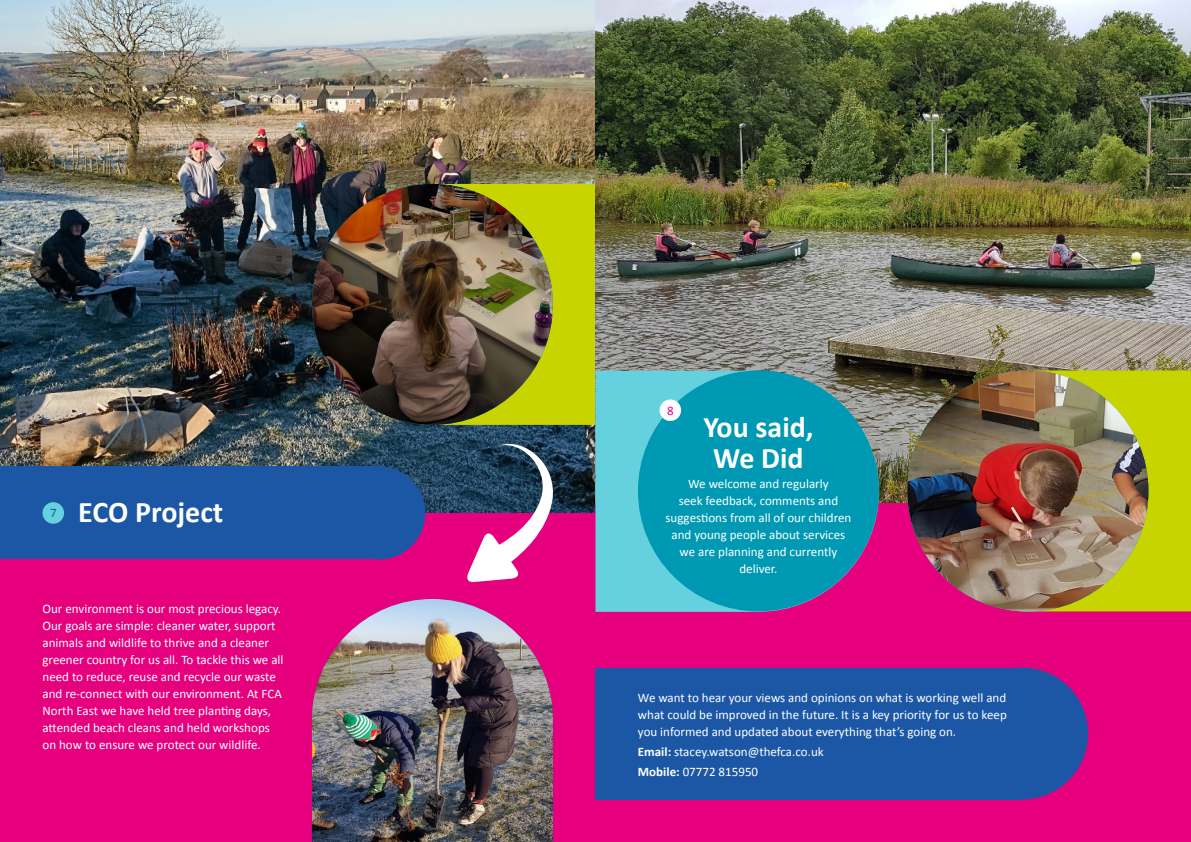
<style>
.page{position:relative;width:1191px;height:842px;background:#fff}
.page>*{position:absolute;margin:0;border:0;box-sizing:border-box;transform-origin:0 0}
.t1{font:700 30px/31px "Calibri";color:#fff;text-align:center}
.t2{font:13px/17px "Calibri";color:#fff}
.t3{font:13px "Calibri";color:#1c57a6}
.t4{font:13px "Calibri";color:#e6007d}
.s1{font-weight:700}
</style>
<div class="page">
<div style="left:0;top:255px;width:1191px;height:587px;background:#e6007d"></div>
<img style="left:0;top:0;width:595px;height:513px">
<div style="left:0;top:466px;width:379px;height:93px;background:#1c57a6"></div>
<div style="left:332px;top:466px;width:93px;height:93px;background:#1c57a6;border-radius:50%"></div>
<svg style="left:464px;top:443px;width:89px;height:140px"></svg>
<img style="left:312px;top:599px;width:241px;height:243px">
<div style="left:314px;top:184px;width:712px;height:241px;background:#c7d400;border-radius:120px"></div>
<img style="left:312px;top:184px;width:241px;height:241px;border-radius:120px">
<div style="left:43px;top:502px;width:21px;height:22px;background:#66d1de;border-radius:50%"></div>
<div style="left:595px;top:667px;width:427px;height:132px;background:#1c57a6"></div>
<div style="left:956px;top:667px;width:132px;height:132px;background:#1c57a6;border-radius:50%"></div>
<img style="left:595px;top:0;width:596px;height:502px">
<svg style="left:595px;top:371px;width:284px;height:241px;background:#7ba8c1"></svg>
<div style="left:638px;top:370px;width:241px;height:241px;background:#0099b3;border-radius:50%"></div>
<svg style="left:907px;top:370px;width:284px;height:241px;background:#bba51c"></svg>
<img style="left:907px;top:370px;width:241px;height:241px;border-radius:121px">
<div style="left:659px;top:399px;width:22px;height:22px;background:#fff;border-radius:50%"></div>
<p class="t3" style="left:50px;top:505px;width:8px">7</p>
<p class="t1" style="left:78px;top:497px;width:147px">ECO Project</p>
<p class="t2" style="left:43px;top:600px;width:242px">Our environment is our most precious legacy.<br>Our goals are simple: cleaner water, support animals and wildlife to thrive and a cleaner greener country for us all. To tackle this we all need to reduce, reuse and recycle our waste and re-connect with our environment. At FCA North East we have held tree planting days, attended beach cleans and held workshops on how to ensure we protect our wildlife.</p>
<p class="t4" style="left:667px;top:402px;width:8px">8</p>
<p class="t1" style="left:703px;top:412px;width:112px">You said,<br>We Did</p>
<p class="t2" style="left:665px;top:475px;width:187px;text-align:center">We welcome and regularly<br>seek feedback, comments and suggestions from all of our children and young people about services we are planning and currently deliver.</p>
<p class="t2" style="left:638px;top:689px;width:370px;text-align:justify">We want to hear your views and opinions on what is working well and what could be improved in the future. It is a key priority for us to keep you informed and updated about everything that’s going on.</p>
<p class="t2" style="left:638px;top:743px;width:187px"><span class="s1">Email:</span> stacey.watson@thefca.co.uk</p>
<p class="t2" style="left:638px;top:763px;width:122px"><span class="s1">Mobile:</span> 07772 815950</p>
</div>
